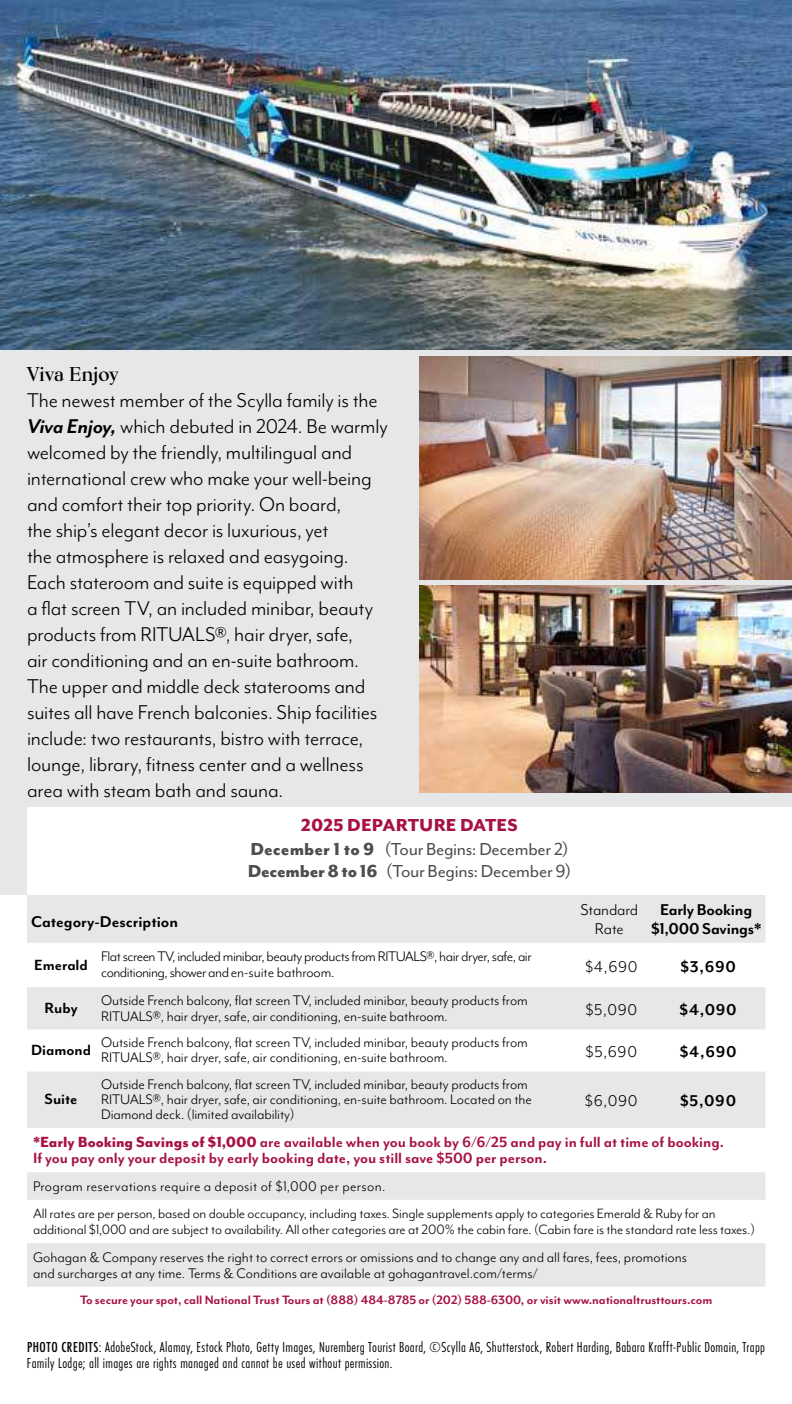
<style>
.page{position:relative;width:792px;height:1404px;background:#fff}
.page>*{position:absolute;margin:0;border:0;box-sizing:border-box;transform-origin:0 0}
.t1{font:23px/26px "Mr Eaves Mod OT";letter-spacing:-.01em;color:#000}
.t2{font:20px/22.8px "Mr Eaves Mod OT";letter-spacing:-.015em;color:#4c4d4f;text-align:center}
.t3{font:700 20px "Kumlien Pro";letter-spacing:-.01em;color:#000}
.t4{font:700 18px/19px "Mr Eaves Mod OT";color:#000;text-align:center}
.t5{font:18px/19px "Mr Eaves Mod OT";letter-spacing:-.01em;color:#000;text-align:center}
.t6{font:700 17px/16px "Mr Eaves Mod OT";color:#a71146}
.t7{font:700 17px "Mr Eaves Mod OT";color:#000}
.t8{font:16px/15px "Mr Eaves Mod OT";letter-spacing:-.005em;color:#000}
.t9{font:16px/16px "Mr Eaves Mod OT";letter-spacing:-.03em;color:#000}
.t10{font:16px "Mr Eaves Mod OT";letter-spacing:.02em;color:#000}
.t11{font:15.6px/16px "Mr Eaves Mod OT";letter-spacing:-.01em;color:#000}
.t12{font:15px/16px "Futura PT Cond";letter-spacing:.02em;color:#000}
.t13{font:700 14px "Mr Eaves Mod OT";letter-spacing:-.005em;color:#a71146}
.s1{font-weight:700;font-style:italic}
.s2{font-weight:800;color:#a71146}
.s3{font-weight:800}
.s4{font-weight:700;font-size:17px}
.s5{font-weight:500}
</style>
<div class="page">
<div style="left:0;top:321px;width:792px;height:574px;background:#e6e7e8"></div>
<img style="left:419px;top:357px;width:373px;height:223px">
<img style="left:419px;top:585px;width:373px;height:207px">
<img style="left:0;top:0;width:792px;height:350px">
<div style="left:27px;top:807px;width:765px;height:88px;background:#fff"></div>
<svg style="left:27px;top:895px;width:738px;height:392px;fill:#e6e7e8"></svg>
<svg style="left:27px;top:943px;width:738px;height:229px"></svg>
<hr style="left:791px;top:669px;width:1px;height:305px;background:#f0f1f1">
<p class="t3" style="left:27px;top:366px;width:93px">Viva Enjoy</p>
<p class="t1" style="left:27px;top:388px;width:362px">The newest member of the Scylla family is the <span class="s1">Viva Enjoy,</span> which debuted in 2024. Be warmly welcomed by the friendly, multilingual and international crew who make your well-being and comfort their top priority. On board,<br>the ship’s elegant decor is luxurious, yet<br>the atmosphere is relaxed and easygoing.<br>Each stateroom and suite is equipped with<br>a flat screen TV, an included minibar, beauty products from RITUALS®, hair dryer, safe,<br>air conditioning and an en-suite bathroom.<br>The upper and middle deck staterooms and suites all have French balconies. Ship facilities include: two restaurants, bistro with terrace, lounge, library, fitness center and a wellness area with steam bath and sauna.</p>
<p class="t2" style="left:248px;top:815px;width:325px"><span class="s2">2025 DEPARTURE DATES<br></span><span class="s3">December 1 to 9</span> (Tour Begins: December 2)<br><span class="s3">December 8 to 16</span> (Tour Begins: December 9)</p>
<p class="t4" style="left:31px;top:912px;width:149px">Category-Description</p>
<p class="t5" style="left:581px;top:901px;width:59px">Standard<br>Rate</p>
<p class="t4" style="left:651px;top:901px;width:112px">Early Booking $1,000 Savings*</p>
<p class="t7" style="left:34px;top:958px;width:55px">Emerald</p>
<p class="t9" style="left:101px;top:949px;width:432px">Flat screen TV, included minibar, beauty products from RITUALS®, hair dryer, safe, air conditioning, shower and en-suite bathroom.</p>
<p class="t5" style="left:585px;top:958px;width:54px">$4,690</p>
<p class="t4" style="left:680px;top:958px;width:57px">$3,690</p>
<p class="t7" style="left:44px;top:1002px;width:35px">Ruby</p>
<p class="t8" style="left:101px;top:993px;width:428px;line-height:16px">Outside French balcony, flat screen TV, included minibar, beauty products from<br>RITUALS®, hair dryer, safe, air conditioning, en-suite bathroom.</p>
<p class="t5" style="left:585px;top:1001px;width:53px">$5,090</p>
<p class="t4" style="left:680px;top:1001px;width:59px">$4,090</p>
<p class="t8" style="left:101px;top:1036px;width:428px;text-indent:-70px"><span class="s4">Diamond</span> Outside French balcony, flat screen TV, included minibar, beauty products from<br>RITUALS®, hair dryer, safe, air conditioning, en-suite bathroom.</p>
<p class="t5" style="left:586px;top:1043px;width:53px">$5,690</p>
<p class="t4" style="left:680px;top:1043px;width:58px">$4,690</p>
<p class="t7" style="left:45px;top:1092px;width:34px">Suite</p>
<p class="t8" style="left:101px;top:1077px;width:432px">Outside French balcony, flat screen TV, included minibar, beauty products from<br>RITUALS®, hair dryer, safe, air conditioning, en-suite bathroom. Located on the<br>Diamond deck. (limited availability)</p>
<p class="t5" style="left:585px;top:1092px;width:54px">$6,090</p>
<p class="t4" style="left:680px;top:1092px;width:57px">$5,090</p>
<p class="t6" style="left:33px;top:1135px;width:692px"><span class="s3">*Early Booking Savings of $1,000</span> are available when you book by 6/6/25 and pay in full at time of booking.<br>If you pay only your deposit by early booking date, you still save $500 per person.</p>
<p class="t10" style="left:33px;top:1180px;width:354px">Program reservations require a deposit of $1,000 per person.</p>
<p class="t11" style="left:33px;top:1206px;width:724px">All rates are per person, based on double occupancy, including taxes. Single supplements apply to categories Emerald &amp; Ruby for an additional $1,000 and are subject to availability. All other categories are at 200% the cabin fare. (Cabin fare is the standard rate less taxes.)</p>
<p class="t8" style="left:33px;top:1250px;width:656px;line-height:16px">Gohagan &amp; Company reserves the right to correct errors or omissions and to change any and all fares, fees, promotions and surcharges at any time. Terms &amp; Conditions are available at gohagantravel.com/terms/</p>
<p class="t13" style="left:80px;top:1295px;width:634px">To secure your spot, call National Trust Tours at (888) 484-8785 or (202) 588-6300, or visit www.nationaltrusttours.com</p>
<p class="t12" style="left:27px;top:1340px;width:739px"><span class="s5">PHOTO CREDITS</span>: AdobeStock, Alamay, Estock Photo, Getty Images, Nuremberg Tourist Board, ©Scylla AG, Shutterstock, Robert Harding, Babara Krafft-Public Domain, Trapp<br>Family Lodge; all images are rights managed and cannot be used without permission.</p>
</div>
